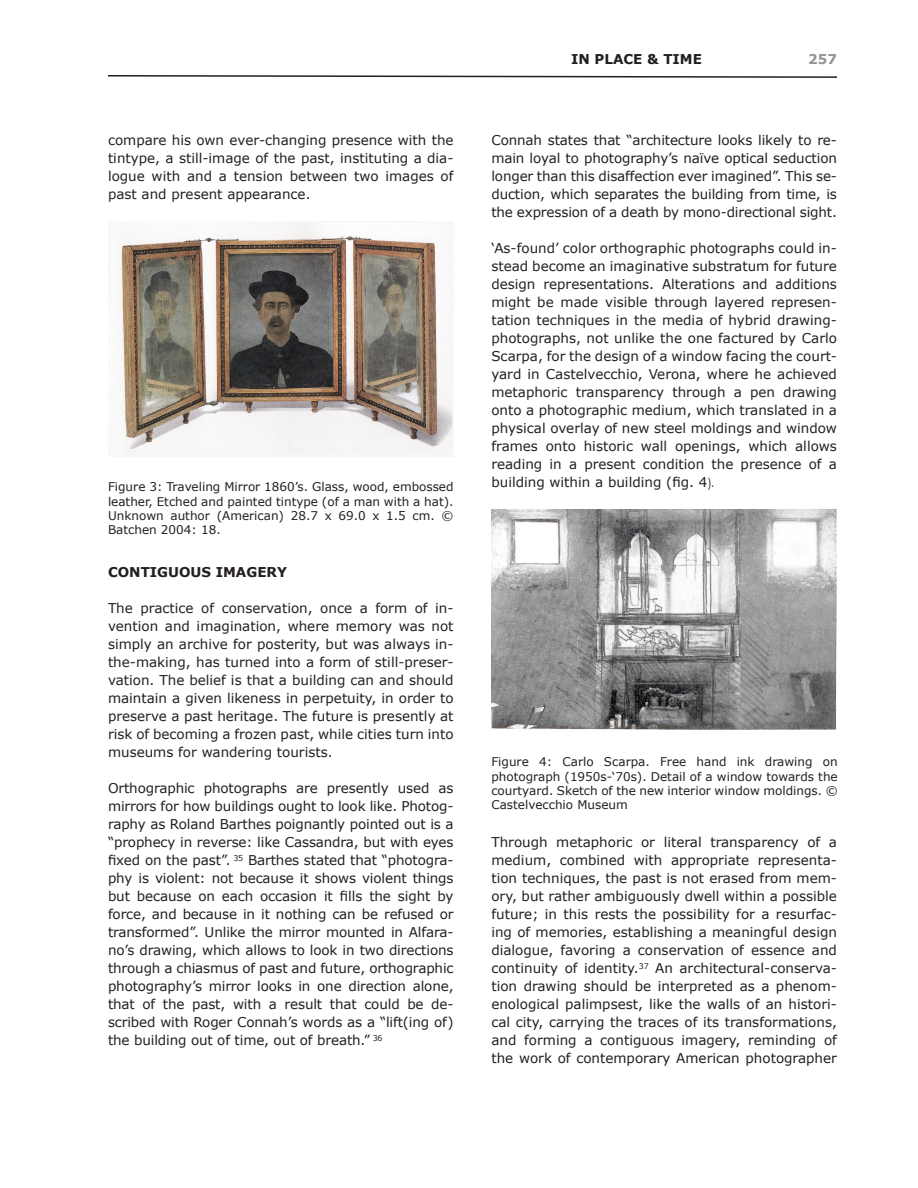
<style>
.page{position:relative;width:918px;height:1188px;background:#fff}
.page>*{position:absolute;margin:0;border:0;box-sizing:border-box;transform-origin:0 0}
.Body_Text{font:13.5px/18px "Verdana";letter-spacing:-.01em;color:#231f20;text-align:justify}
.Body_Text_Indent{font:13.5px/18px "Verdana";color:#231f20;text-align:justify}
.t1{font:700 13.5px "Verdana";color:#231f20}
.t2{font:700 13.5px "Verdana";color:#939598}
.t3{font:12px/14.4px "Verdana";color:#231f20;text-align:justify}
.s1{font-family:"Abadi";font-weight:300;font-stretch:condensed}
</style>
<div class="page">
<svg style="left:108px;top:75px;width:729px;height:3px"></svg>
<img style="left:491px;top:509px;width:346px;height:221px">
<img style="left:117px;top:221px;width:337px;height:235px">
<p class="Body_Text_Indent" style="left:108px;top:131px;width:347px">compare his own ever-changing presence with the tintype, a still-image of the past, instituting a dia&shy;logue with and a tension between two images of past and present appearance.</p>
<p class="t3" style="left:108px;top:479px;width:347px">Figure 3: Traveling Mirror 1860’s. Glass, wood, embossed leather, Etched and painted tintype (of a man with a hat).<br>Unknown author (American) 28.7 x 69.0 x 1.5 cm. © Batchen 2004: 18.</p>
<p class="t1" style="left:108px;top:564px;width:181px">CONTIGUOUS IMAGERY</p>
<p class="Body_Text" style="left:108px;top:599px;width:347px">The practice of conservation, once a form of in&shy;vention and imagination, where memory was not simply an archive for posterity, but was always in&shy;the-making, has turned into a form of still-preser&shy;vation. The belief is that a building can and should maintain a given likeness in perpetuity, in order to preserve a past heritage. The future is presently at risk of becoming a frozen past, while cities turn into museums for wandering tourists.</p>
<p class="Body_Text" style="left:108px;top:779px;width:347px">Orthographic photographs are presently used as mirrors for how buildings ought to look like. Photog&shy;raphy as Roland Barthes poignantly pointed out is a “prophecy in reverse: like Cassandra, but with eyes fixed on the past”. <sup>35</sup> Barthes stated that “photogra&shy;phy is violent: not because it shows violent things but because on each occasion it fills the sight by force, and because in it nothing can be refused or transformed”. Unlike the mirror mounted in Alfara&shy;no’s drawing, which allows to look in two directions through a chiasmus of past and future, orthographic photography’s mirror looks in one direction alone, that of the past, with a result that could be de&shy;scribed with Roger Connah’s words as a “lift(ing of) the building out of time, out of breath.” <sup>36</sup></p>
<p class="t1" style="left:571px;top:51px;width:132px">IN PLACE &amp; TIME</p>
<p class="t2" style="left:808px;top:51px;width:30px">257</p>
<p class="Body_Text" style="left:491px;top:131px;width:347px">Connah states that “architecture looks likely to re&shy;main loyal to photography’s naïve optical seduction longer than this disaffection ever imagined”. This se&shy;duction, which separates the building from time, is the expression of a death by mono-directional sight.</p>
<p class="Body_Text" style="left:491px;top:239px;width:347px">‘As-found’ color orthographic photographs could in&shy;stead become an imaginative substratum for future design representations. Alterations and additions might be made visible through layered represen&shy;tation techniques in the media of hybrid drawing&shy;photographs, not unlike the one factured by Carlo Scarpa, for the design of a window facing the court&shy;yard in Castelvecchio, Verona, where he achieved metaphoric transparency through a pen drawing onto a photographic medium, which translated in a physical overlay of new steel moldings and window frames onto historic wall openings, which allows reading in a present condition the presence of a building within a building (fig. 4<span class="s1">).</span></p>
<p class="t3" style="left:491px;top:754px;width:348px">Figure 4: Carlo Scarpa. Free hand ink drawing on photograph (1950s-‘70s). Detail of a window towards the courtyard. Sketch of the new interior window moldings. © Castelvecchio Museum</p>
<p class="Body_Text_Indent" style="left:491px;top:833px;width:347px">Through metaphoric or literal transparency of a medium, combined with appropriate representa&shy;tion techniques, the past is not erased from mem&shy;ory, but rather ambiguously dwell within a possible future; in this rests the possibility for a resurfac&shy;ing of memories, establishing a meaningful design dialogue, favoring a conservation of essence and continuity of identity.<sup>37</sup> An architectural-conserva&shy;tion drawing should be interpreted as a phenom&shy;enological palimpsest, like the walls of an histori&shy;cal city, carrying the traces of its transformations, and forming a contiguous imagery, reminding of the work of contemporary American photographer</p>
</div>
